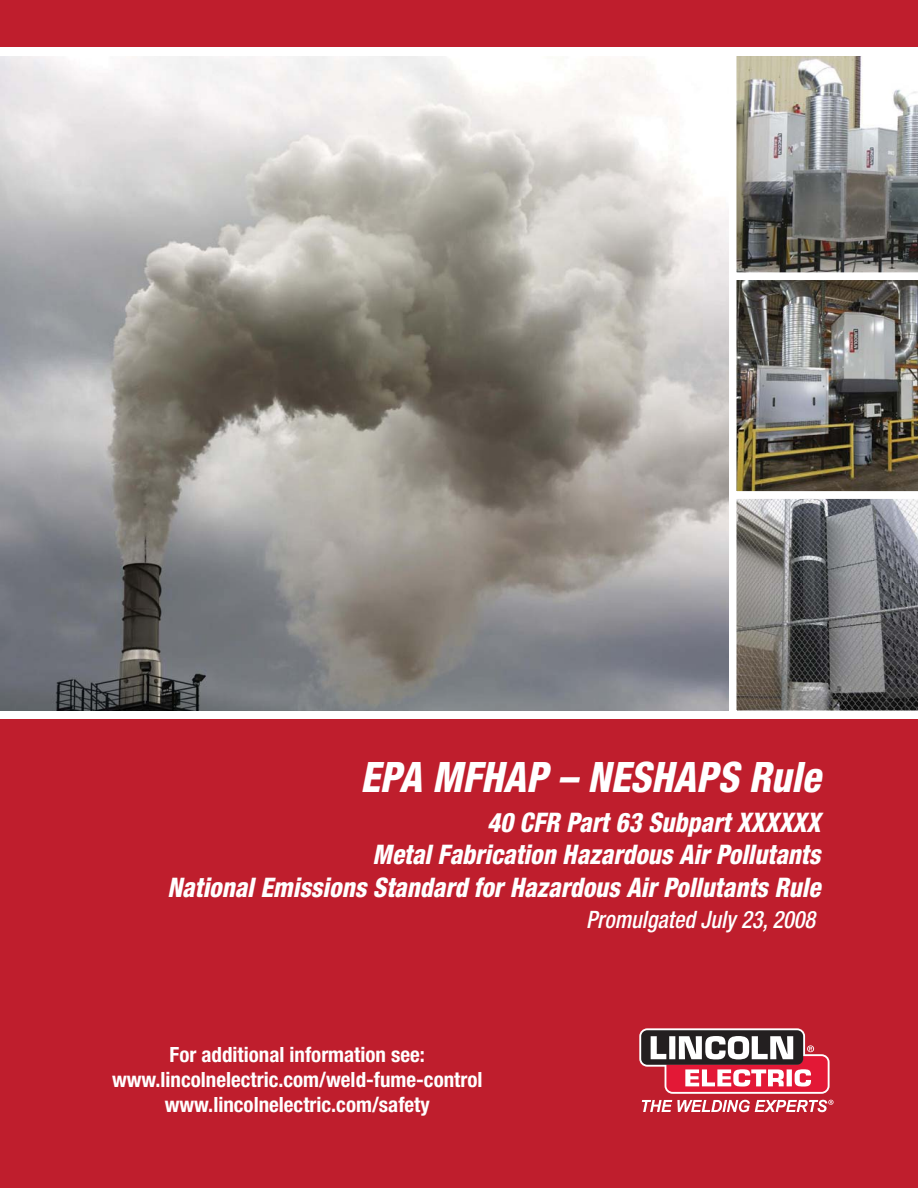
<style>
.page{position:relative;width:918px;height:1188px;background:#bf1e2d}
.page>*{position:absolute;margin:0;border:0;box-sizing:border-box;transform-origin:0 0}
.t1{font:italic 800 condensed 42px "Helvetica Neue";letter-spacing:.005em;color:#fff;scale:.92 1}
.t2{font:italic 800 condensed 27px/32.4px "Helvetica Neue";letter-spacing:.005em;color:#fff;text-align:right;scale:.92 1}
.t3{font:italic 500 condensed 24px "Helvetica Neue";letter-spacing:.005em;color:#fff;scale:.92 1}
.t4{font:700 condensed 21px/25.2px "Helvetica Neue";color:#fff;text-align:center}
</style>
<div class="page">
<img style="left:0;top:56px;width:729px;height:655px">
<svg style="left:642px;top:1100px;width:192px;height:12px"></svg>
<svg style="left:639px;top:1028px;width:191px;height:66px;background:#b16771"></svg>
<div style="left:0;top:711px;width:918px;height:7px;background:#fff"></div>
<svg style="left:729px;top:56px;width:189px;height:217px;background:#979692"></svg>
<img style="left:729px;top:273px;width:189px;height:438px">
<div style="left:0;top:47px;width:918px;height:9px;background:#fff"></div>
<h1 class="t1" style="left:360px;top:762px;width:501px">EPA MFHAP – NESHAPS Rule</h1>
<p class="t2" style="left:167px;top:808px;width:711px">40 CFR Part 63 Subpart XXXXXX<br>Metal Fabrication Hazardous Air Pollutants<br>National Emissions Standard for Hazardous Air Pollutants Rule</p>
<p class="t4" style="left:112px;top:1043px;width:372px">For additional information see: www.lincolnelectric.com/weld-fume-control www.lincolnelectric.com/safety</p>
<p class="t3" style="left:586px;top:910px;width:250px">Promulgated July 23, 2008</p>
</div>
